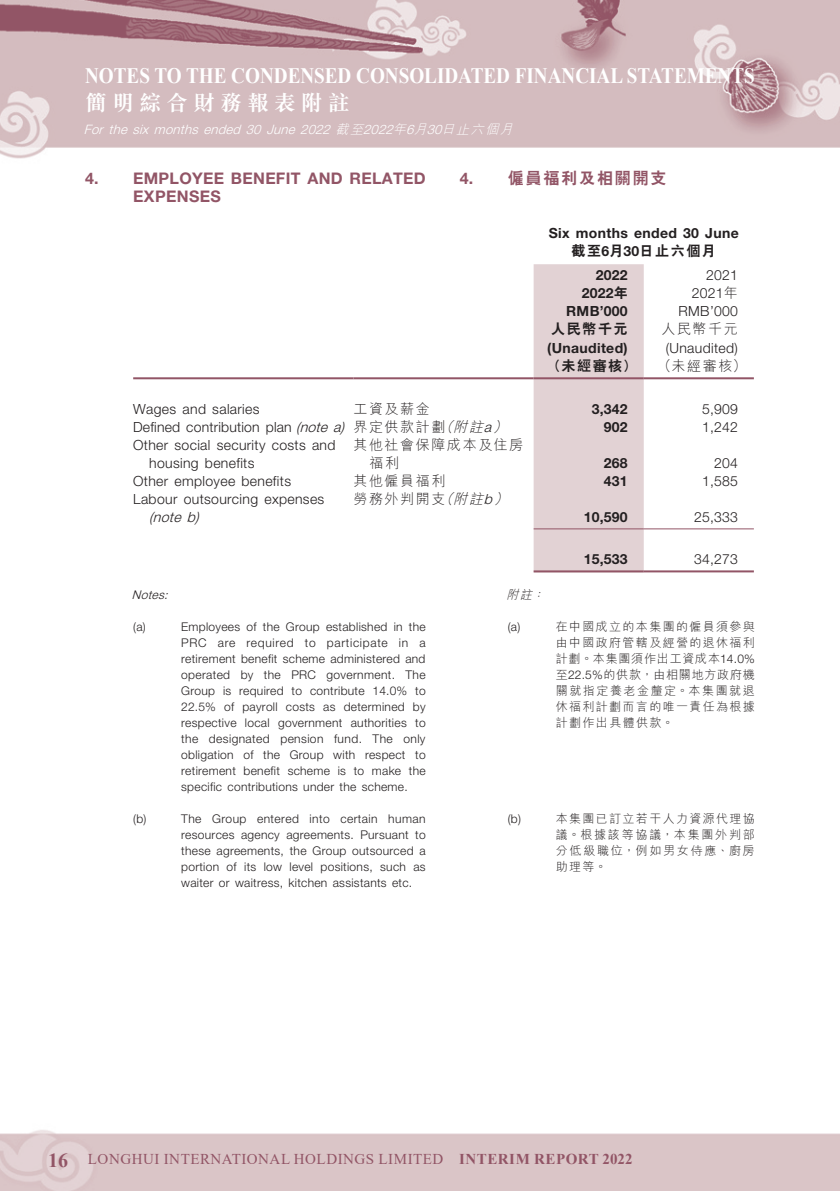
<style>
.page{position:relative;width:840px;height:1191px;background:#fff}
.page>*{position:absolute;margin:0;border:0;box-sizing:border-box;transform-origin:0 0}
.t1{font:700 22px "Times New Roman";color:#fff;scale:.87 1}
.t2{font:700 22px "M Sung HK";letter-spacing:.225em;color:#fff}
._03_H1{font:700 16px/18px "Helvetica Neue LT Std";letter-spacing:.015em;color:#925566}
._03_H1-2{font:800 16px "C Hei 2 HK";letter-spacing:.115em;color:#925566}
.t3{font:15px "Times New Roman";letter-spacing:.035em;color:#925566}
._15_Table_Stub{font:300 14px/18px "Helvetica Neue LT Std";letter-spacing:.025em;color:#231f20}
._01_Body_Text{font:700 14px "Helvetica Neue LT Std";letter-spacing:.025em;color:#231f20}
._01_Body_Text-2{font:300 14px "Helvetica Neue LT Std";letter-spacing:.015em;color:#231f20}
._15_Table_Stub-2{font:300 14px/18px "M Hei HK";letter-spacing:.115em;color:#231f20}
._01_Body_Text-3{font:800 14px "C Hei 2 HK";letter-spacing:.115em;color:#231f20}
._01_Body_Text-4{font:300 14px "M Hei HK";letter-spacing:.115em;color:#231f20}
.t4{font:italic 300 13px "Helvetica Neue LT Std";color:#fff}
._22____IN2__Note{font:300 12px/16px "Helvetica Neue LT Std";letter-spacing:.025em;color:#231f20;text-align:justify}
._22____IN2__Note-2{font:300 12px/16px "M Hei HK";letter-spacing:.115em;color:#231f20;text-align:justify}
._26___P2__Note{font:italic 300 12px "Helvetica Neue LT Std";color:#231f20}
._26___P2__Note-2{font:italic 300 12px "M Hei HK";color:#231f20}
.s1{font-family:"M Hei HK"}
.s2{font-family:"Helvetica Neue LT Std";font-weight:700}
.s3{font-family:"C Hei 2 HK";font-weight:800}
.s4{font-style:italic}
.s5{font-family:"Helvetica Neue LT Std";font-style:italic}
.s6{font-family:"Helvetica Neue LT Std"}
.s7{font-weight:700;font-size:20px}
.s8{font-weight:700}
</style>
<div class="page">
<img style="left:0;top:0;width:838px;height:1191px">
<div style="left:533px;top:264px;width:110px;height:306px;background:#e2d2d4"></div>
<hr style="left:133px;top:377px;width:220px;height:2px;background:#925566">
<hr style="left:353px;top:377px;width:180px;height:2px;background:#925566">
<hr style="left:533px;top:377px;width:110px;height:2px;background:#925566">
<hr style="left:643px;top:377px;width:110px;height:2px;background:#925566">
<hr style="left:533px;top:528px;width:110px;height:1px;background:#925566">
<hr style="left:643px;top:528px;width:110px;height:1px;background:#925566">
<hr style="left:533px;top:570px;width:110px;height:2px;background:#925566">
<hr style="left:643px;top:570px;width:110px;height:2px;background:#925566">
<h1 class="t1" style="left:85px;top:60px;width:770px">NOTES TO THE CONDENSED CONSOLIDATED FINANCIAL STATEMENTS</h1>
<h1 class="t2" style="left:85px;top:87px;width:266px">簡明綜合財務報表附註</h1>
<p class="t4" style="left:84px;top:122px;width:434px">For the six months ended 30 June 2022 <span class="s1">截至</span>2022<span class="s1">年</span>6<span class="s1">月</span>30<span class="s1">日止六個月</span></p>
<p class="_03_H1-2" style="left:459px;top:168px;width:208px"><span class="s2">4.</span> 僱員福利及相關開支</p>
<p class="_03_H1" style="left:133px;top:169px;width:294px;text-indent:-48px">4. EMPLOYEE BENEFIT AND RELATED<br>EXPENSES</p>
<p class="_01_Body_Text" style="left:548px;top:225px;width:191px">Six months ended 30 June</p>
<p class="_01_Body_Text-3" style="left:571px;top:242px;width:146px">截至<span class="s2">6</span>月<span class="s2">30</span>日止六個月</p>
<p class="_01_Body_Text" style="left:595px;top:267px;width:33px">2022</p>
<p class="_01_Body_Text-2" style="left:705px;top:267px;width:33px">2021</p>
<p class="_01_Body_Text" style="left:581px;top:285px;width:47px">2022<span class="s3">年</span></p>
<p class="_01_Body_Text-2" style="left:691px;top:285px;width:47px">2021<span class="s1">年</span></p>
<p class="_01_Body_Text" style="left:566px;top:303px;width:63px">RMB’000</p>
<p class="_01_Body_Text-2" style="left:678px;top:303px;width:61px">RMB’000</p>
<p class="_01_Body_Text-3" style="left:551px;top:320px;width:78px">人民幣千元</p>
<p class="_01_Body_Text-4" style="left:661px;top:319px;width:78px">人民幣千元</p>
<p class="_01_Body_Text" style="left:547px;top:339px;width:82px">(Unaudited)</p>
<p class="_01_Body_Text-2" style="left:665px;top:339px;width:74px">(Unaudited)</p>
<p class="_01_Body_Text-3" style="left:547px;top:356px;width:91px">（未經審核）</p>
<p class="_01_Body_Text-4" style="left:657px;top:355px;width:91px">（未經審核）</p>
<p class="_15_Table_Stub" style="left:133px;top:399px;width:128px">Wages and salaries</p>
<p class="_15_Table_Stub-2" style="left:353px;top:399px;width:78px">工資及薪金</p>
<p class="_01_Body_Text" style="left:591px;top:400px;width:37px">3,342</p>
<p class="_01_Body_Text-2" style="left:701px;top:400px;width:37px">5,909</p>
<p class="_15_Table_Stub" style="left:133px;top:417px;width:213px">Defined contribution plan <span class="s4">(note a)</span></p>
<p class="_15_Table_Stub-2" style="left:353px;top:417px;width:160px">界定供款計劃<span class="s4">（附註</span><span class="s5">a</span><span class="s4">）</span></p>
<p class="_01_Body_Text" style="left:603px;top:418px;width:25px">902</p>
<p class="_01_Body_Text-2" style="left:701px;top:418px;width:37px">1,242</p>
<p class="_15_Table_Stub" style="left:149px;top:435px;width:188px;text-indent:-16px">Other social security costs and housing benefits</p>
<p class="_15_Table_Stub-2" style="left:369px;top:435px;width:155px;text-indent:-16px">其他社會保障成本及住房福利</p>
<p class="_01_Body_Text" style="left:603px;top:454px;width:25px">268</p>
<p class="_01_Body_Text-2" style="left:713px;top:454px;width:25px">204</p>
<p class="_15_Table_Stub" style="left:133px;top:471px;width:159px">Other employee benefits</p>
<p class="_15_Table_Stub-2" style="left:353px;top:471px;width:93px">其他僱員福利</p>
<p class="_01_Body_Text" style="left:603px;top:472px;width:25px">431</p>
<p class="_01_Body_Text-2" style="left:701px;top:472px;width:37px">1,585</p>
<p class="_15_Table_Stub" style="left:149px;top:489px;width:176px;text-indent:-16px">Labour outsourcing expenses <span class="s4">(note b)</span></p>
<p class="_15_Table_Stub-2" style="left:353px;top:489px;width:161px">勞務外判開支<span class="s4">（附註</span><span class="s5">b</span><span class="s4">）</span></p>
<p class="_01_Body_Text" style="left:583px;top:508px;width:45px">10,590</p>
<p class="_01_Body_Text-2" style="left:693px;top:508px;width:45px">25,333</p>
<p class="_01_Body_Text" style="left:583px;top:550px;width:45px">15,533</p>
<p class="_01_Body_Text-2" style="left:693px;top:550px;width:45px">34,273</p>
<p class="_26___P2__Note" style="left:132px;top:587px;width:41px">Notes:</p>
<p class="_22____IN2__Note" style="left:133px;top:618px;width:14px">(a)</p>
<p class="_22____IN2__Note" style="left:181px;top:618px;width:246px">Employees of the Group established in the PRC are required to participate in a retirement benefit scheme administered and operated by the PRC government. The Group is required to contribute 14.0% to 22.5% of payroll costs as determined by respective local government authorities to the designated pension fund. The only obligation of the Group with respect to retirement benefit scheme is to make the specific contributions under the scheme.</p>
<p class="_22____IN2__Note" style="left:133px;top:810px;width:15px">(b)</p>
<p class="_22____IN2__Note" style="left:181px;top:810px;width:246px">The Group entered into certain human resources agency agreements. Pursuant to these agreements, the Group outsourced a portion of its low level positions, such as waiter or waitress, kitchen assistants etc.</p>
<p class="_26___P2__Note-2" style="left:506px;top:586px;width:43px">附註：</p>
<p class="_22____IN2__Note" style="left:507px;top:618px;width:14px">(a)</p>
<p class="_22____IN2__Note-2" style="left:555px;top:618px;width:200px">在中國成立的本集團的僱員須參與由中國政府管轄及經營的退休福利計劃。本集團須作出工資成本<span class="s6">14.0%</span>至<span class="s6">22.5%</span>的供款，由相關地方政府機關就指定養老金釐定。本集團就退休福利計劃而言的唯一責任為根據計劃作出具體供款。</p>
<p class="_22____IN2__Note" style="left:507px;top:810px;width:15px">(b)</p>
<p class="_22____IN2__Note-2" style="left:555px;top:810px;width:200px">本集團已訂立若干人力資源代理協議。根據該等協議，本集團外判部分低級職位，例如男女侍應、廚房助理等。</p>
<p class="t3" style="left:48px;top:1148px;width:585px"><span class="s7">16</span> LONGHUI INTERNATIONAL HOLDINGS LIMITED <span class="s8">INTERIM REPORT 2022</span></p>
</div>
